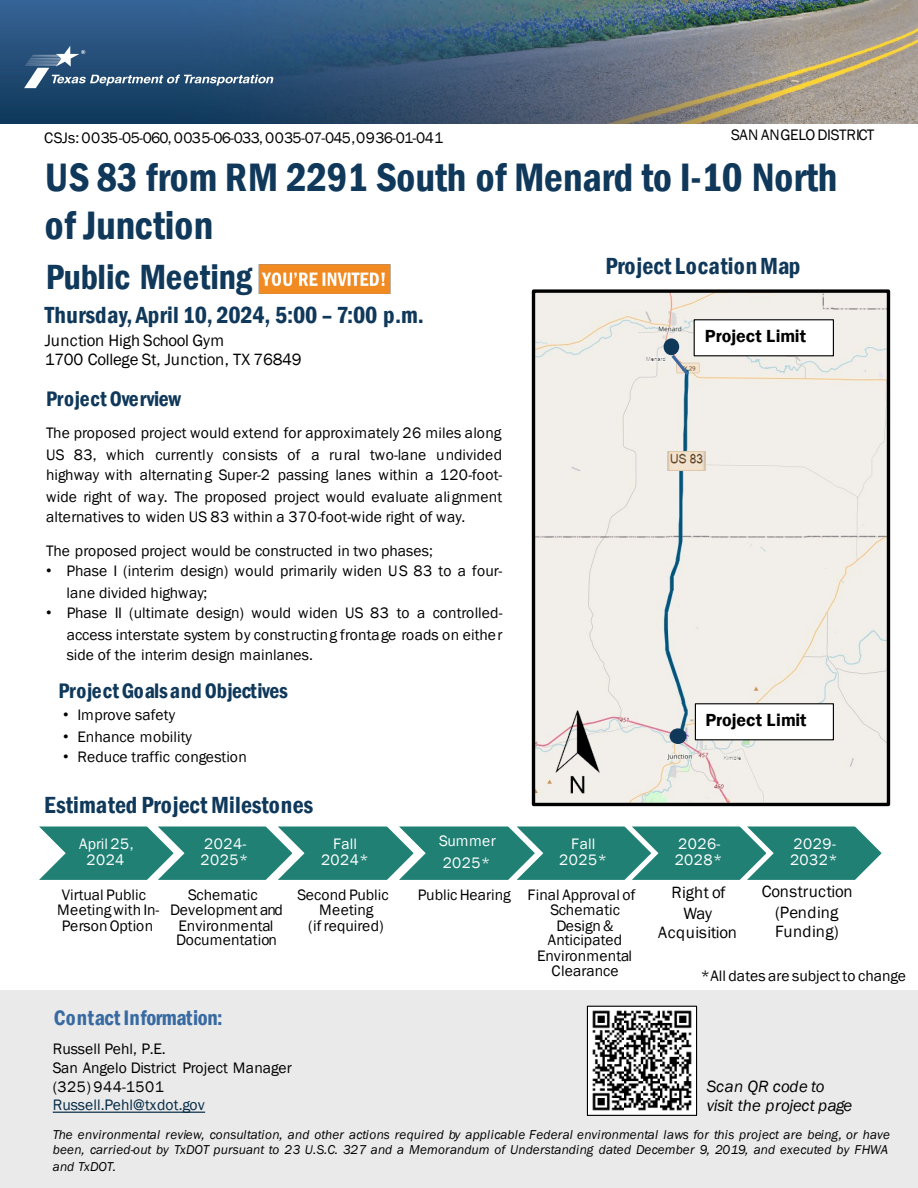
<style>
.page{position:relative;width:918px;height:1188px;background:#fff}
.page>*{position:absolute;margin:0;border:0;box-sizing:border-box;transform-origin:0 0}
.t1{font:600 condensed 40.8px/48px "Franklin Gothic";letter-spacing:-.005em;color:#0f385a}
.t2{font:600 condensed 36px "Franklin Gothic";letter-spacing:-.005em;color:#0f385a}
.t3{font:600 condensed 24px "Franklin Gothic";color:#0f385a}
.t4{font:600 condensed 21.6px "Franklin Gothic";letter-spacing:-.005em;color:#0f385a}
.t5{font:600 condensed 21.6px "Franklin Gothic";letter-spacing:-.005em;color:#386aa2}
.t6{font:600 18px "Franklin Gothic";color:#000}
.t7{font:16.8px/19.8px "Franklin Gothic";letter-spacing:-.015em;color:#000;text-align:center}
.t8{font:italic 16.8px/19.2px "Franklin Gothic";letter-spacing:-.015em;color:#000}
.t9{font:16.8px/19.2px "Franklin Gothic";letter-spacing:.03em;color:#000}
.t10{font:15.6px/21px "Franklin Gothic";color:#000;text-align:center}
.t11{font:15.6px/15.6px "Franklin Gothic";letter-spacing:.03em;color:#fff;text-align:center}
.t12{font:15.6px "Franklin Gothic";letter-spacing:-.05em;color:#000}
.t13{font:15.6px "Franklin Gothic";color:#042a45}
.t14{font:15.6px "Franklin Gothic";letter-spacing:-.025em;color:#000}
.t15{font:15.6px "Franklin Gothic";letter-spacing:.03em;color:#000}
.t16{font:italic 13.2px/16.2px "Franklin Gothic";letter-spacing:.01em;color:#000}
.s1{font-family:"Arial"}
</style>
<div class="page">
<img style="left:0;top:0;width:918px;height:124px">
<div style="left:0;top:990px;width:918px;height:198px;background:#eaeaea"></div>
<svg style="left:24px;top:46px;width:250px;height:42px;background:#3d6185"></svg>
<svg style="left:53px;top:1112px;width:152px;height:1px"></svg>
<svg style="left:39px;top:826px;width:843px;height:54px;background:#388e83"></svg>
<img style="left:258px;top:264px;width:133px;height:30px">
<img style="left:589px;top:1008px;width:106px;height:106px">
<div style="left:587px;top:1006px;width:110px;height:110px;border:1px solid #000"></div>
<div style="left:536px;top:293px;width:350px;height:509px;background:#f2efea"></div>
<div style="left:532px;top:289px;width:358px;height:517px;border:3px solid #000"></div>
<img style="left:536px;top:710px;width:83px;height:83px">
<div style="left:694px;top:319px;width:140px;height:37px;background:#fff;border:1px solid #000"></div>
<div style="left:695px;top:703px;width:139px;height:37px;background:#fff;border:1px solid #000"></div>
<div style="left:664px;top:338px;width:15px;height:17px;background:#0f3859;border-radius:50%"></div>
<div style="left:670px;top:728px;width:16px;height:16px;background:#0f3859;border-radius:50%"></div>
<img style="left:667px;top:451px;width:39px;height:19px">
<svg style="left:668px;top:352px;width:24px;height:26px"></svg>
<p class="t12" style="left:44px;top:128px;width:401px">CSJs: 0035-05-060, 0035-06-033, 0035-07-045,0936-01-041</p>
<p class="t14" style="left:731px;top:125px;width:145px">SAN ANGELO DISTRICT</p>
<p class="t1" style="left:45px;top:153px;width:794px">US 83 from RM 2291 South of Menard to I-10 North of Junction</p>
<p class="t3" style="left:605px;top:250px;width:197px">Project Location Map</p>
<p class="t2" style="left:46px;top:253px;width:208px">Public Meeting</p>
<p class="t3" style="left:45px;top:299px;width:381px">Thursday, April 10, 2024, 5:00 – 7:00 p.m.</p>
<p class="t7" style="left:45px;top:330px;width:181px">Junction High School Gym</p>
<p class="t7" style="left:45px;top:350px;width:258px">1700 College St, Junction, TX 76849</p>
<p class="t6" style="left:705px;top:325px;width:103px">Project Limit</p>
<p class="t4" style="left:46px;top:384px;width:136px">Project Overview</p>
<p class="t10" style="left:46px;top:423px;width:458px;text-align:justify">The proposed project would extend for approximately 26 miles along US 83, which currently consists of a rural two-lane undivided highway with alternating Super-2 passing lanes within a 120-foot&shy;wide right of way. The proposed project would evaluate alignment alternatives to widen US 83 within a 370-foot-wide right of way.</p>
<p class="t10" style="left:46px;top:540px;width:388px">The proposed project would be constructed in two phases;</p>
<p class="t10" style="left:67px;top:560px;width:437px;line-height:21.6px;text-align:left;text-indent:-20px"><span class="s1">•</span> Phase I (interim design) would primarily widen US 83 to a four&shy;lane divided highway;</p>
<p class="t10" style="left:67px;top:603px;width:437px;text-align:justify;text-indent:-20px"><span class="s1">•</span> Phase II (ultimate design) would widen US 83 to a controlled&shy;access interstate system by constructing frontage roads on either side of the interim design mainlanes.</p>
<p class="t4" style="left:58px;top:676px;width:231px">ProjectGoalsandObjectives</p>
<p class="t10" style="left:63px;top:705px;width:114px"><span class="s1">•</span> Improve safety</p>
<p class="t10" style="left:63px;top:727px;width:130px"><span class="s1">•</span> Enhance mobility</p>
<p class="t10" style="left:63px;top:747px;width:185px"><span class="s1">•</span> Reduce traffic congestion</p>
<p class="t3" style="left:44px;top:789px;width:271px">Estimated Project Milestones</p>
<p class="t11" style="left:79px;top:836px;width:56px">April 25,<br>2024</p>
<p class="t10" style="left:57px;top:887px;width:104px;line-height:15.6px">Virtual Public<br>Meeting with In-<br>Person Option</p>
<p class="t11" style="left:201px;top:836px;width:49px;text-align:left">2024-<br>2025*</p>
<p class="t10" style="left:170px;top:887px;width:114px;line-height:15.1px">Schematic<br>Development and<br>Environmental<br>Documentation</p>
<p class="t11" style="left:321px;top:836px;width:49px">Fall<br>2024*</p>
<p class="t10" style="left:297px;top:887px;width:93px;line-height:15.6px">Second Public<br>Meeting<br>(if required)</p>
<p class="t11" style="left:439px;top:833px;width:58px">Summer</p>
<p class="t11" style="left:443px;top:855px;width:49px">2025*</p>
<p class="t10" style="left:418px;top:884px;width:94px">Public Hearing</p>
<p class="t11" style="left:559px;top:836px;width:49px">Fall<br>2025*</p>
<p class="t10" style="left:528px;top:887px;width:109px;line-height:15.3px">Final Approval of<br>Schematic<br>Design &amp;<br>Anticipated<br>Environmental<br>Clearance</p>
<p class="t6" style="left:705px;top:709px;width:103px">Project Limit</p>
<p class="t11" style="left:675px;top:836px;width:49px;text-align:left">2026-<br>2028*</p>
<p class="t11" style="left:790px;top:836px;width:49px;text-align:left">2029-<br>2032*</p>
<p class="t7" style="left:658px;top:883px;width:80px">Right of<br>Way<br>Acquisition</p>
<p class="t7" style="left:762px;top:882px;width:92px">Construction</p>
<p class="t9" style="left:775px;top:903px;width:65px">(Pending<br>Funding)</p>
<p class="t10" style="left:701px;top:965px;width:206px">*All dates are subject to change</p>
<p class="t5" style="left:54px;top:1004px;width:170px">Contact Information:</p>
<p class="t10" style="left:53px;top:1039px;width:115px">Russell Pehl, P.E.</p>
<p class="t10" style="left:53px;top:1058px;width:241px">San Angelo District Project Manager</p>
<p class="t15" style="left:53px;top:1078px;width:113px">(325) 944-1501</p>
<p class="t13" style="left:53px;top:1096px;width:154px">Russell.Pehl@txdot.gov</p>
<p class="t16" style="left:53px;top:1126px;width:839px">The environmental review, consultation, and other actions required by applicable Federal environmental laws for this project are being, or have been, carried-out by TxDOT pursuant to 23 U.S.C. 327 and a Memorandum of Understanding dated December 9, 2019, and executed by FHWA and TxDOT.</p>
<p class="t8" style="left:707px;top:1077px;width:147px">Scan QR code to visit the project page</p>
</div>
